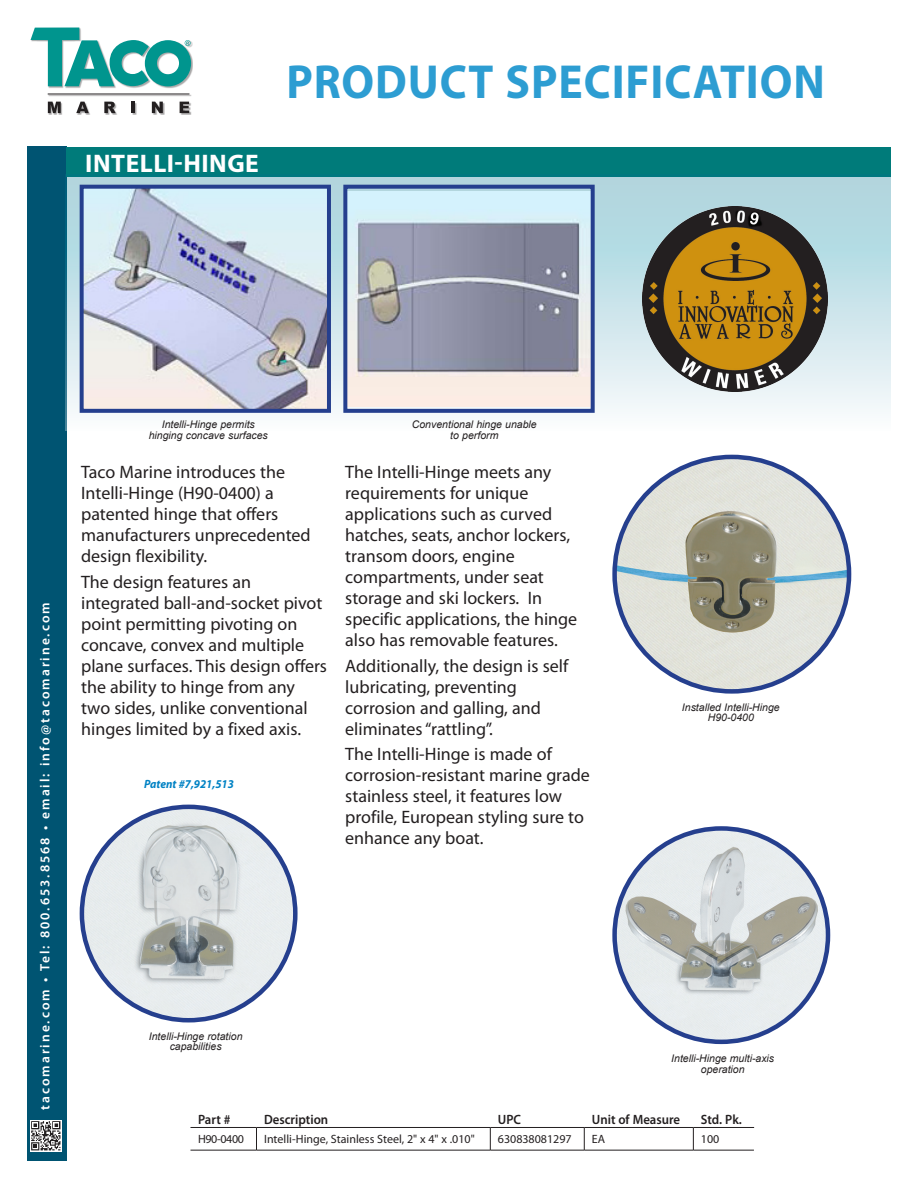
<style>
.page{position:relative;width:918px;height:1188px;background:#fff}
.page>*{position:absolute;margin:0;border:0;box-sizing:border-box;transform-origin:0 0}
.t1{font:700 48px "Myriad Pro";letter-spacing:.02em;color:#2d9dd2;scale:.95 1}
.Section_Header{font:700 25.5px "Myriad Pro";letter-spacing:.02em;color:#fff}
.Copy{font:18px/21px "Myriad Pro";color:#231f20}
.bottom_contact{font:600 13.5px "Myriad Pro";letter-spacing:.15em;color:#fff}
.Table_Head_new{font:600 13.5px "Myriad Pro";color:#231f20;scale:.95 1}
.Table_Cells_new{font:12px "Myriad Pro";color:#231f20}
.t2{font:italic 700 12px "Myriad Pro";color:#0082c4;scale:.95 1}
.Caption-Alone{font:italic 10.5px/10.5px "Arial";color:#231f20;text-align:center}
</style>
<div class="page">
<div style="left:27px;top:147px;width:39px;height:1014px;background:#005472"></div>
<div style="left:31px;top:28px;width:162px;height:87px;background:#231f20;opacity:.39"></div>
<hr style="left:48px;top:93px;width:141px;height:1px;background:#231f20">
<svg style="left:48px;top:102px;width:13px;height:11px"></svg>
<svg style="left:76px;top:102px;width:13px;height:11px"></svg>
<svg style="left:104px;top:102px;width:12px;height:11px"></svg>
<hr style="left:131px;top:102px;width:4px;height:11px;background:#231f20">
<svg style="left:152px;top:102px;width:11px;height:11px"></svg>
<svg style="left:180px;top:102px;width:9px;height:11px"></svg>
<svg style="left:31px;top:28px;width:160px;height:58px"></svg>
<div style="left:66px;top:147px;width:825px;height:30px;background:#007b7a"></div>
<div style="left:66px;top:175px;width:825px;height:255px;background:linear-gradient(to bottom,#a4d1db,#f5f9fb)"></div>
<svg style="left:30px;top:1120px;width:32px;height:32px"></svg>
<svg style="left:31px;top:1121px;width:29px;height:29px"></svg>
<img style="left:85px;top:190px;width:241px;height:218px">
<div style="left:80px;top:185px;width:251px;height:228px;border:4px solid #253f8e"></div>
<img style="left:348px;top:191px;width:242px;height:216px">
<div style="left:343px;top:185px;width:252px;height:228px;border:4px solid #253f8e"></div>
<img style="left:643px;top:206px;width:185px;height:186px">
<img style="left:615px;top:457px;width:234px;height:234px;border-radius:117px">
<img style="left:82px;top:807px;width:213px;height:213px;border-radius:107px">
<img style="left:615px;top:829px;width:211px;height:213px">
<svg style="left:190px;top:1127px;width:565px;height:23px"></svg>
<hr style="left:190px;top:1150px;width:66px;height:1px;background:#231f20">
<hr style="left:256px;top:1150px;width:234px;height:1px;background:#231f20">
<hr style="left:490px;top:1150px;width:94px;height:1px;background:#231f20">
<hr style="left:584px;top:1150px;width:109px;height:1px;background:#231f20">
<hr style="left:693px;top:1150px;width:61px;height:1px;background:#231f20">
<p class="Section_Header" style="left:85px;top:147px;width:175px">INTELLI-HINGE</p>
<p class="t1" style="left:286px;top:50px;width:568px">PRODUCT SPECIFICATION</p>
<p class="bottom_contact" style="left:36px;top:1110px;width:509px;rotate:-90deg">tacomarine.com • Tel: 800.653.8568 • email: info@tacomarine.com</p>
<p class="Caption-Alone" style="left:149px;top:419px;width:121px">Intelli-Hinge permits hinging concave surfaces</p>
<p class="Caption-Alone" style="left:412px;top:419px;width:126px">Conventional hinge unable to perform</p>
<p class="Copy" style="left:81px;top:462px;width:231px">Taco Marine introduces the<br>Intelli-Hinge (H90-0400) a patented hinge that offers manufacturers unprecedented design flexibility.</p>
<p class="Copy" style="left:81px;top:571px;width:247px">The design features an integrated ball-and-socket pivot point permitting pivoting on concave, convex and multiple plane surfaces. This design offers the ability to hinge from any two sides, unlike conventional hinges limited by a fixed axis.</p>
<p class="t2" style="left:144px;top:776px;width:96px">Patent #7,921,513</p>
<p class="Copy" style="left:345px;top:462px;width:234px">The Intelli-Hinge meets any requirements for unique applications such as curved hatches, seats, anchor lockers, transom doors, engine compartments, under seat storage and ski lockers. In specific applications, the hinge also has removable features.</p>
<p class="Copy" style="left:345px;top:655px;width:225px">Additionally, the design is self lubricating, preventing corrosion and galling, and eliminates “rattling”.</p>
<p class="Copy" style="left:345px;top:743px;width:246px">The Intelli-Hinge is made of corrosion-resistant marine grade stainless steel, it features low profile, European styling sure to enhance any boat.</p>
<p class="Caption-Alone" style="left:149px;top:1031px;width:95px">Intelli-Hinge rotation capabilities</p>
<p class="Caption-Alone" style="left:682px;top:702px;width:99px">Installed Intelli-Hinge</p>
<p class="Caption-Alone" style="left:708px;top:712px;width:48px">H90-0400</p>
<p class="Caption-Alone" style="left:671px;top:1054px;width:104px">Intelli-Hinge multi-axis operation</p>
<p class="Table_Head_new" style="left:198px;top:1111px;width:36px">Part #</p>
<p class="Table_Head_new" style="left:264px;top:1111px;width:69px">Description</p>
<p class="Table_Head_new" style="left:498px;top:1111px;width:26px">UPC</p>
<p class="Table_Head_new" style="left:592px;top:1111px;width:95px">Unit of Measure</p>
<p class="Table_Head_new" style="left:701px;top:1111px;width:45px">Std. Pk.</p>
<p class="Table_Cells_new" style="left:198px;top:1132px;width:47px">H90-0400</p>
<p class="Table_Cells_new" style="left:264px;top:1132px;width:212px">Intelli-Hinge, Stainless Steel, 2" x 4" x .010"</p>
<p class="Table_Cells_new" style="left:498px;top:1132px;width:75px">630838081297</p>
<p class="Table_Cells_new" style="left:592px;top:1132px;width:15px">EA</p>
<p class="Table_Cells_new" style="left:701px;top:1132px;width:20px">100</p>
</div>
